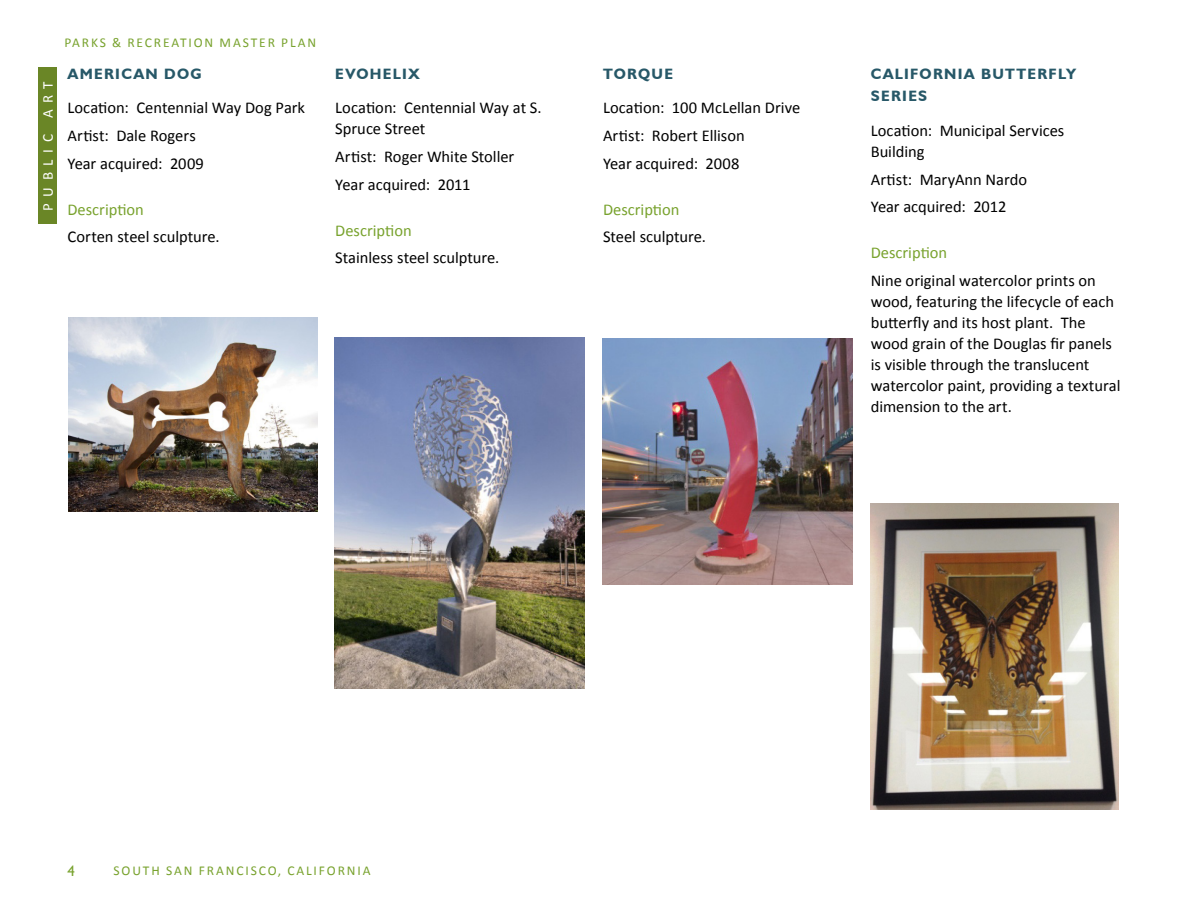
<style>
.page{position:relative;width:1188px;height:918px;background:#fff}
.page>*{position:absolute;margin:0;border:0;box-sizing:border-box;transform-origin:0 0}
.Paragraph_Style{font:16.5px/21px "Calibri";color:#000}
.Paragraph_Style_Gree{font:16.5px "Calibri";color:#78a22d}
.Subheading{font:700 15px/22.5px "Humanist 521 BT";letter-spacing:.09em;color:#275868}
.t1{font:15px "Calibri";letter-spacing:.44em;color:#fff}
.t2{font:15px "Humanist 521 BT";color:#78a22d}
.t3{font:13.5px "Calibri";letter-spacing:.14em;color:#78a22d}
</style>
<div class="page">
<div style="left:38px;top:68px;width:19px;height:156px;background:#6a8626"></div>
<img style="left:603px;top:338px;width:249px;height:247px">
<img style="left:69px;top:317px;width:248px;height:195px">
<img style="left:335px;top:338px;width:249px;height:350px">
<img style="left:870px;top:503px;width:249px;height:307px">
<p class="t1" style="left:38px;top:211px;width:131px;rotate:-90deg">PUBLIC ART</p>
<p class="t3" style="left:64px;top:34px;width:253px">PARKS &amp; RECREATION MASTER PLAN</p>
<p class="Subheading" style="left:68px;top:62px;width:136px">AMERICAN DOG</p>
<p class="Paragraph_Style" style="left:68px;top:97px;width:239px">Location: Centennial Way Dog Park</p>
<p class="Paragraph_Style" style="left:68px;top:125px;width:130px">Artist: Dale Rogers</p>
<p class="Paragraph_Style" style="left:68px;top:153px;width:138px">Year acquired: 2009</p>
<p class="Paragraph_Style_Gree" style="left:68px;top:199px;width:78px">Description</p>
<p class="Paragraph_Style" style="left:68px;top:226px;width:154px">Corten steel sculpture.</p>
<p class="Subheading" style="left:335px;top:62px;width:86px">EVOHELIX</p>
<p class="Paragraph_Style" style="left:335px;top:97px;width:208px">Location: Centennial Way at S.<br>Spruce Street</p>
<p class="Paragraph_Style" style="left:335px;top:146px;width:181px">Artist: Roger White Stoller</p>
<p class="Paragraph_Style" style="left:335px;top:174px;width:137px">Year acquired: 2011</p>
<p class="Paragraph_Style_Gree" style="left:335px;top:220px;width:78px">Description</p>
<p class="Paragraph_Style" style="left:335px;top:247px;width:166px">Stainless steel sculpture.</p>
<p class="Subheading" style="left:603px;top:62px;width:72px">TORQUE</p>
<p class="Paragraph_Style" style="left:603px;top:97px;width:199px">Location: 100 McLellan Drive</p>
<p class="Paragraph_Style" style="left:603px;top:125px;width:143px">Artist: Robert Ellison</p>
<p class="Paragraph_Style" style="left:603px;top:153px;width:138px">Year acquired: 2008</p>
<p class="Paragraph_Style_Gree" style="left:603px;top:199px;width:78px">Description</p>
<p class="Paragraph_Style" style="left:603px;top:226px;width:105px">Steel sculpture.</p>
<p class="Subheading" style="left:871px;top:62px;width:207px">CALIFORNIA BUTTERFLY<br>SERIES</p>
<p class="Paragraph_Style" style="left:871px;top:120px;width:195px">Location: Municipal Services<br>Building</p>
<p class="Paragraph_Style" style="left:871px;top:169px;width:158px">Artist: MaryAnn Nardo</p>
<p class="Paragraph_Style" style="left:871px;top:196px;width:137px">Year acquired: 2012</p>
<p class="Paragraph_Style_Gree" style="left:871px;top:242px;width:78px">Description</p>
<p class="Paragraph_Style" style="left:871px;top:270px;width:251px">Nine original watercolor prints on wood, featuring the lifecycle of each butterfly and its host plant. The wood grain of the Douglas fir panels is visible through the translucent watercolor paint, providing a textural dimension to the art.</p>
<p class="t2" style="left:68px;top:862px;width:9px">4</p>
<p class="t3" style="left:114px;top:862px;width:259px">SOUTH SAN FRANCISCO, CALIFORNIA</p>
</div>
